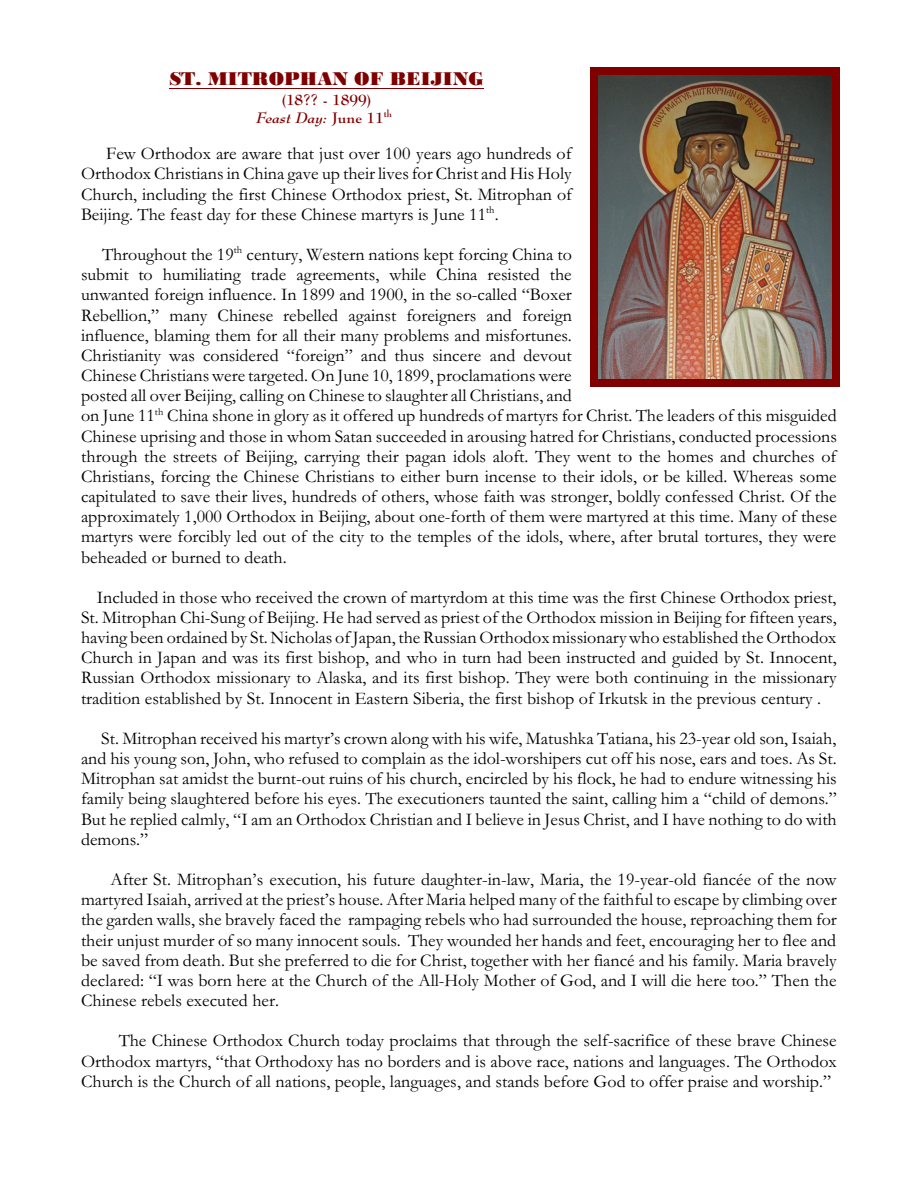
<style>
.page{position:relative;width:918px;height:1188px;background:#fff}
.page>*{position:absolute;margin:0;border:0;box-sizing:border-box;transform-origin:0 0}
.t1{font:19.5px "Bodoni MT Black";color:#800000}
.t2{font:18px/20.1px "Garamond";color:#000;text-align:justify}
.t3{font:700 15px/18.3px "Bernhard Modern BT";color:#800000;text-align:center}
.s1{font-style:italic}
</style>
<div class="page">
<img style="left:597px;top:75px;width:236px;height:304px">
<div style="left:590px;top:68px;width:7px;height:318px;background:#800000"></div>
<div style="left:833px;top:68px;width:7px;height:318px;background:#800000"></div>
<div style="left:590px;top:68px;width:250px;height:7px;background:#800000"></div>
<div style="left:590px;top:379px;width:250px;height:7px;background:#800000"></div>
<hr style="left:169px;top:88px;width:315px;height:1px;background:#800000">
<p class="t1" style="left:169px;top:72px;width:316px">ST. MITROPHAN OF BEIJING</p>
<p class="t3" style="left:256px;top:92px;width:137px">(18?? - 1899)<br><span class="s1">Feast Day:</span> June 11<sup>th</sup></p>
<p class="t2" style="left:81px;top:146px;width:493px;text-indent:25px">Few Orthodox are aware that just over 100 years ago hundreds of Orthodox Christians in China gave up their lives for Christ and His Holy Church, including the first Chinese Orthodox priest, St. Mitrophan of Beijing. The feast day for these Chinese martyrs is June 11<sup>th</sup>.</p>
<p class="t2" style="left:81px;top:246px;width:757px;text-align:left;text-indent:21px">Throughout the 19<sup>th</sup> century, Western nations kept forcing China to<br>submit to humiliating trade agreements, while China resisted the<br>unwanted foreign influence. In 1899 and 1900, in the so-called “Boxer<br>Rebellion,” many Chinese rebelled against foreigners and foreign<br>influence, blaming them for all their many problems and misfortunes.<br>Christianity was considered “foreign” and thus sincere and devout<br>Chinese Christians were targeted. On June 10, 1899, proclamations were<br>posted all over Beijing, calling on Chinese to slaughter all Christians, and<br>on June 11<sup>th</sup> China shone in glory as it offered up hundreds of martyrs for Christ. The leaders of this misguided Chinese uprising and those in whom Satan succeeded in arousing hatred for Christians, conducted processions through the streets of Beijing, carrying their pagan idols aloft. They went to the homes and churches of Christians, forcing the Chinese Christians to either burn incense to their idols, or be killed. Whereas some capitulated to save their lives, hundreds of others, whose faith was stronger, boldly confessed Christ. Of the approximately 1,000 Orthodox in Beijing, about one-forth of them were martyred at this time. Many of these martyrs were forcibly led out of the city to the temples of the idols, where, after brutal tortures, they were beheaded or burned to death.</p>
<p class="t2" style="left:81px;top:589px;width:757px;text-indent:16px">Included in those who received the crown of martyrdom at this time was the first Chinese Orthodox priest, St. Mitrophan Chi-Sung of Beijing. He had served as priest of the Orthodox mission in Beijing for fifteen years, having been ordained by St. Nicholas ofJapan, the Russian Orthodox missionary who established the Orthodox Church in Japan and was its first bishop, and who in turn had been instructed and guided by St. Innocent, Russian Orthodox missionary to Alaska, and its first bishop. They were both continuing in the missionary tradition established by St. Innocent in Eastern Siberia, the first bishop of Irkutsk in the previous century .</p>
<p class="t2" style="left:81px;top:730px;width:757px;text-indent:20px">St. Mitrophan received his martyr’s crown along with his wife, Matushka Tatiana, his 23-year old son, Isaiah, and his young son, John, who refused to complain as the idol-worshipers cut off his nose, ears and toes. As St.<br>Mitrophan sat amidst the burnt-out ruins of his church, encircled by his flock, he had to endure witnessing his family being slaughtered before his eyes. The executioners taunted the saint, calling him a “child of demons.” But he replied calmly, “I am an Orthodox Christian and I believe in Jesus Christ, and I have nothing to do with demons.”</p>
<p class="t2" style="left:81px;top:871px;width:757px;text-indent:30px">After St. Mitrophan’s execution, his future daughter-in-law, Maria, the 19-year-old fiancée of the now martyred Isaiah, arrived at the priest’s house. After Maria helped many of the faithful to escape by climbing over the garden walls, she bravely faced the rampaging rebels who had surrounded the house, reproaching them for their unjust murder of so many innocent souls. They wounded her hands and feet, encouraging her to flee and be saved from death. But she preferred to die for Christ, together with her fiancé and his family. Maria bravely declared: “I was born here at the Church of the All-Holy Mother of God, and I will die here too.” Then the Chinese rebels executed her.</p>
<p class="t2" style="left:81px;top:1033px;width:757px;text-indent:38px">The Chinese Orthodox Church today proclaims that through the self-sacrifice of these brave Chinese Orthodox martyrs, “that Orthodoxy has no borders and is above race, nations and languages. The Orthodox Church is the Church of all nations, people, languages, and stands before God to offer praise and worship.”</p>
</div>
